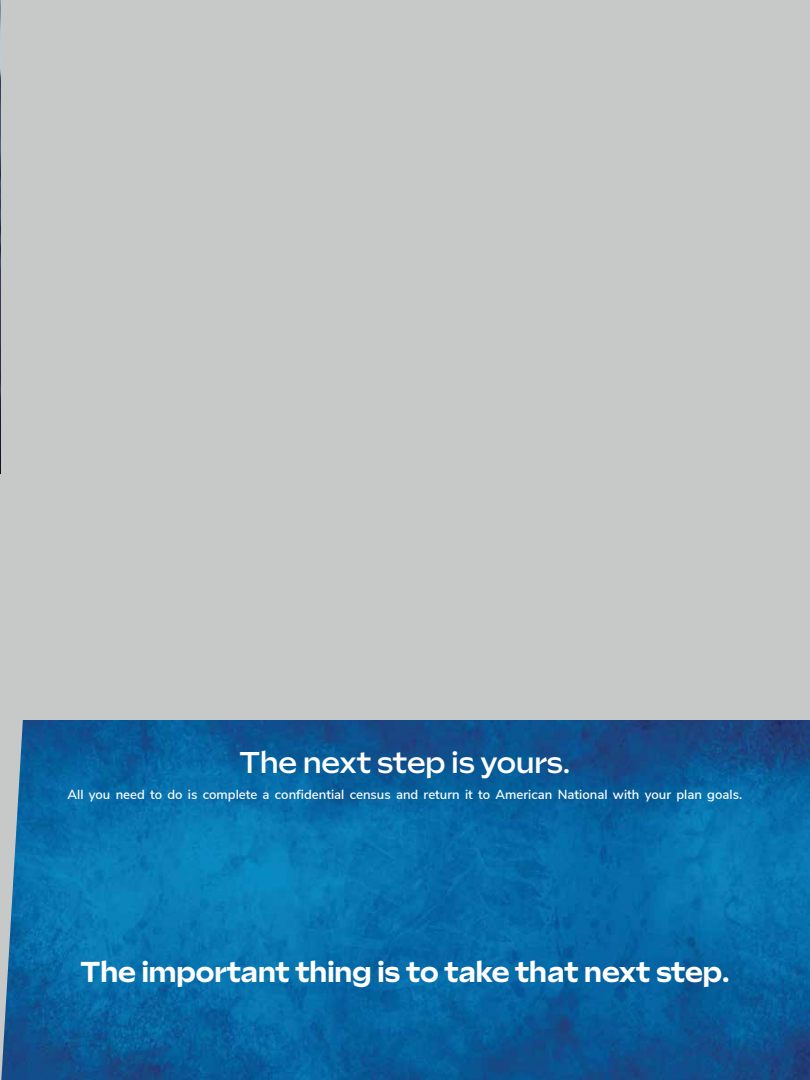
<style>
.page{position:relative;width:810px;height:1080px;background:#fff}
.page>*{position:absolute;margin:0;border:0;box-sizing:border-box;transform-origin:0 0}
.t1{font:300 30px "Sculpin Var Roman";letter-spacing:-.02em;color:#fff}
.t2{font:300 28.75px "Sculpin Var Roman";letter-spacing:-.02em;color:#fff}
.t3{font:600 13.12px "Nunito Sans";color:#fff}
</style>
<div class="page">
<div style="left:1px;top:0;width:809px;height:1080px;background:#c7c9c8"></div>
<img style="left:1px;top:720px;width:809px;height:360px">
<img style="left:0;top:0;width:1px;height:474px">
<h1 class="t1" style="left:239px;top:745px;width:333px">The next step is yours.</h1>
<p class="t3" style="left:68px;top:785px;width:676px">All you need to do is complete a confidential census and return it to American National with your plan goals.</p>
<h2 class="t2" style="left:80px;top:956px;width:651px">The important thing is to take that next step.</h2>
</div>
